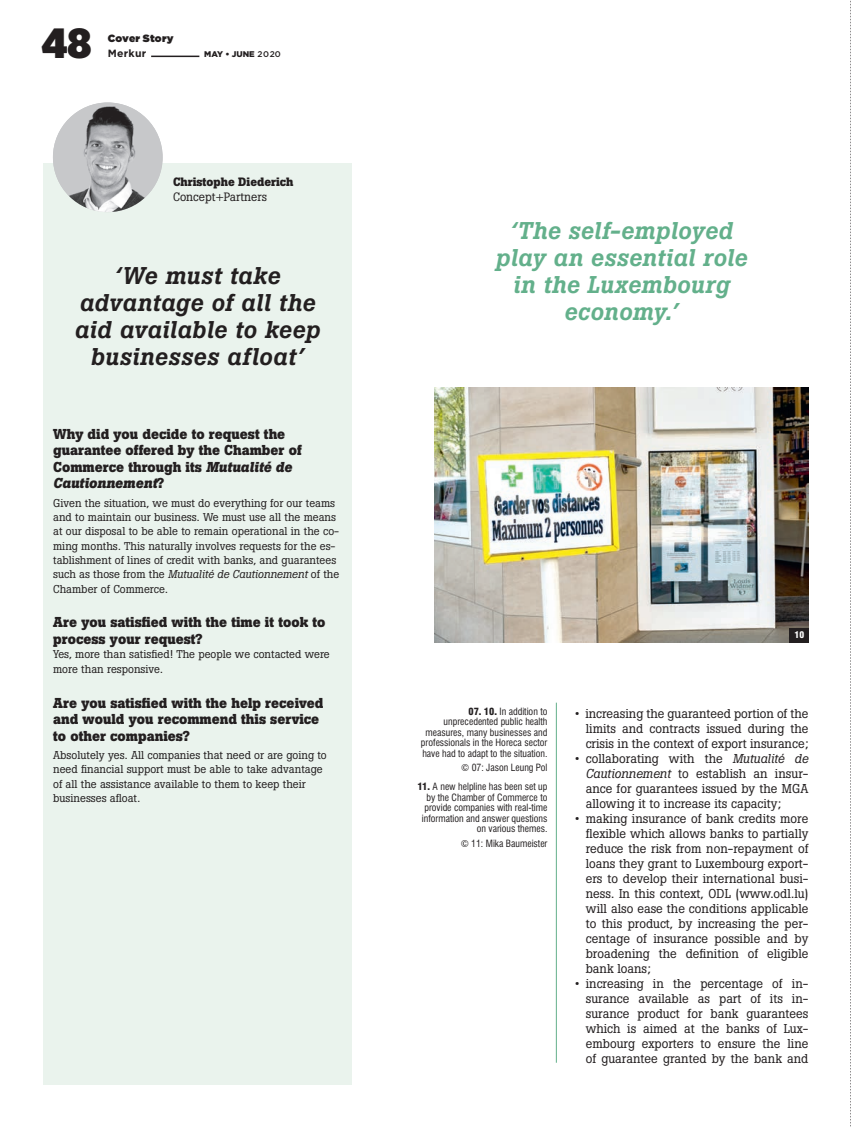
<style>
.page{position:relative;width:851px;height:1127px;background:#fff}
.page>*{position:absolute;margin:0;border:0;box-sizing:border-box;transform-origin:0 0}
.t1{font:900 42px "Gotham Narrow";color:#231f20}
.t2{font:italic 500 24px/27px "Boton";letter-spacing:.02em;color:#231f20;text-align:center}
.t3{font:italic 500 24px/27px "Boton";letter-spacing:.01em;color:#63b08b;text-align:center}
.t4{font:700 14.25px/16.5px "Boton";color:#231f20}
.t5{font:12.75px/15px "Boton";color:#231f20;text-align:justify}
.t6{font:700 12px "Boton";color:#231f20}
.t7{font:12px "Boton";color:#231f20}
.t8{font:11.25px/14.2px "Boton";color:#231f20}
.t9{font:10.5px "Gotham Ultra";letter-spacing:.02em;color:#231f20}
.t10{font:700 10.5px "Gotham";letter-spacing:.025em;color:#231f20}
.t11{font:condensed 9.75px/10.5px "Swiss 721 BT";color:#231f20;text-align:right}
.t12{font:900 condensed 9px "Swiss 721 BT";color:#fff}
.t13{font:900 8.25px "Gotham";color:#231f20}
.s1{font-weight:500}
.s2{font-style:italic}
.s3{font-weight:900}
</style>
<div class="page">
<hr style="left:151px;top:56px;width:48px;height:1px;background:#231f20">
<hr style="left:556px;top:703px;width:1px;height:360px;background:#63b08b">
<div style="left:43px;top:163px;width:308px;height:921px;background:#eaf3ed"></div>
<img style="left:53px;top:102px;width:110px;height:110px;border-radius:55px">
<img style="left:434px;top:388px;width:374px;height:255px">
<div style="left:789px;top:628px;width:19px;height:15px;background:#231f20"></div>
<svg style="left:850px;top:0;width:1px;height:1127px"></svg>
<h1 class="t1" style="left:42px;top:14px;width:51px">48</h1>
<p class="t9" style="left:108px;top:33px;width:67px">Cover Story</p>
<p class="t10" style="left:108px;top:48px;width:40px">Merkur</p>
<p class="t13" style="left:204px;top:50px;width:78px">MAY • JUNE <span class="s1">2020</span></p>
<p class="t6" style="left:173px;top:175px;width:122px">Christophe Diederich</p>
<p class="t7" style="left:173px;top:190px;width:95px">Concept+Partners</p>
<h2 class="t2" style="left:75px;top:262px;width:247px">‘We must take advantage of all the aid available to keep businesses afloat’</h2>
<p class="t4" style="left:53px;top:426px;width:250px">Why did you decide to request the guarantee offered by the Chamber of<br>Commerce through its <span class="s2">Mutualité de<br>Cautionnement</span>?</p>
<p class="t8" style="left:53px;top:496px;width:287px">Given the situation, we must do everything for our teams and to maintain our business. We must use all the means at our disposal to be able to remain operational in the co&shy;ming months. This naturally involves requests for the es&shy;tablishment of lines of credit with banks, and guarantees such as those from the <span class="s2">Mutualité de Cautionnement</span> of the Chamber of Commerce.</p>
<p class="t4" style="left:53px;top:614px;width:274px">Are you satisfied with the time it took to process your request?</p>
<p class="t8" style="left:53px;top:647px;width:278px">Yes, more than satisfied! The people we contacted were more than responsive.</p>
<p class="t4" style="left:53px;top:694px;width:272px">Are you satisfied with the help received and would you recommend this service to other companies?</p>
<p class="t8" style="left:53px;top:748px;width:275px">Absolutely yes. All companies that need or are going to need financial support must be able to take advantage of all the assistance available to them to keep their businesses afloat.</p>
<h2 class="t3" style="left:495px;top:217px;width:253px">‘The self-employed play an essential role in the Luxembourg economy.’</h2>
<p class="t12" style="left:794px;top:630px;width:11px">10</p>
<p class="t11" style="left:421px;top:706px;width:128px"><span class="s3">07. 10.</span> In addition to unprecedented public health measures, many businesses and professionals in the Horeca sector have had to adapt to the situation.</p>
<p class="t11" style="left:461px;top:762px;width:88px">© 07: Jason Leung Pol</p>
<p class="t11" style="left:417px;top:781px;width:131px"><span class="s3">11.</span> A new helpline has been set up by the Chamber of Commerce to provide companies with real-time information and answer questions on various themes.</p>
<p class="t11" style="left:460px;top:838px;width:88px">© 11: Mika Baumeister</p>
<p class="t5" style="left:585px;top:706px;width:224px;text-indent:-11px">• increasing the guaranteed portion of the limits and contracts issued during the crisis in the context of export insurance;</p>
<p class="t5" style="left:585px;top:751px;width:224px;text-indent:-11px">• collaborating with the <span class="s2">Mutualité de Cautionnement</span> to establish an insur&shy;ance for guarantees issued by the MGA allowing it to increase its capacity;</p>
<p class="t5" style="left:585px;top:811px;width:224px;text-indent:-11px">• making insurance of bank credits more flexible which allows banks to partially reduce the risk from non-repayment of loans they grant to Luxembourg export&shy;ers to develop their international busi&shy;ness. In this context, ODL (www.odl.lu) will also ease the conditions applicable to this product, by increasing the per&shy;centage of insurance possible and by broadening the definition of eligible bank loans;</p>
<p class="t5" style="left:585px;top:975px;width:224px;text-indent:-11px">• increasing in the percentage of in&shy;surance available as part of its in&shy;surance product for bank guarantees which is aimed at the banks of Lux&shy;embourg exporters to ensure the line of guarantee granted by the bank and</p>
</div>
